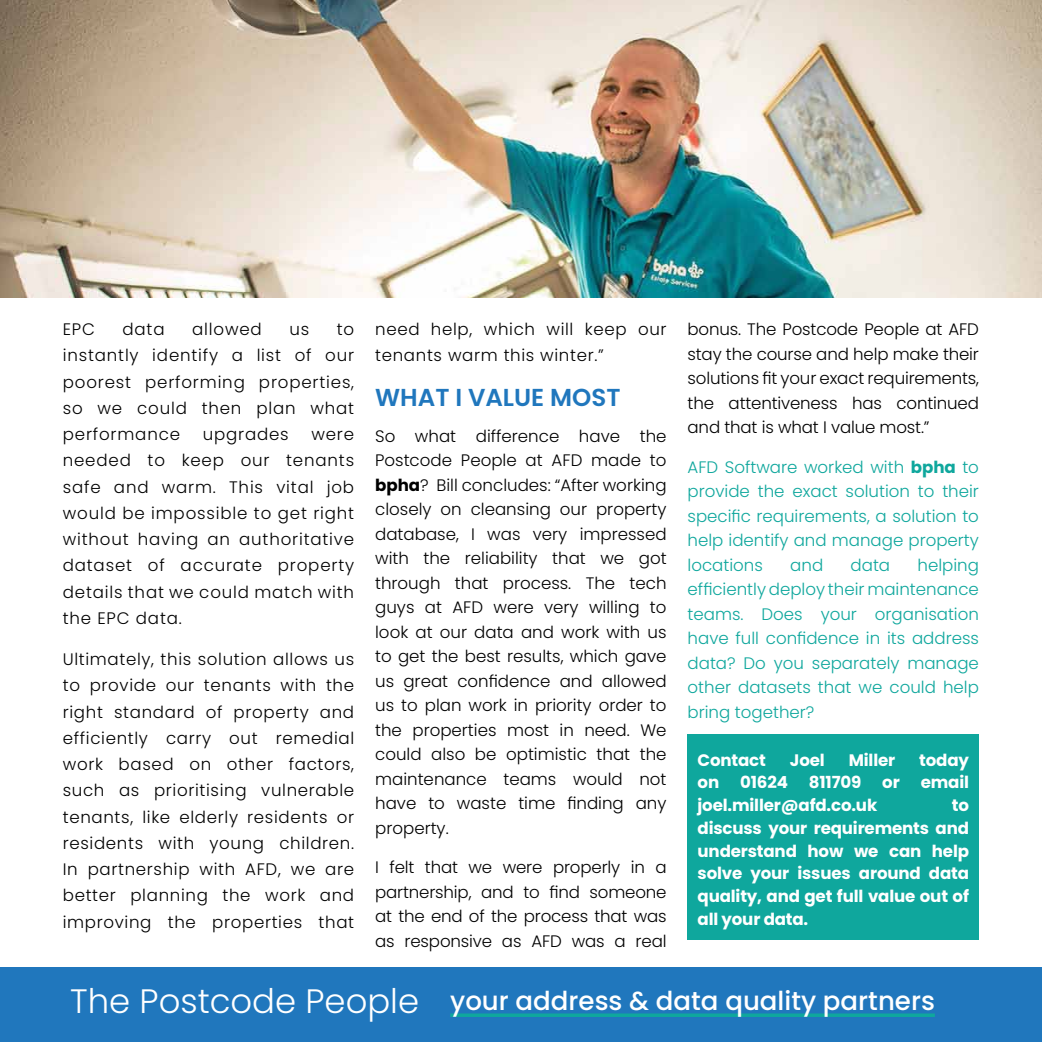
<style>
.page{position:relative;width:1042px;height:1042px;background:#fff}
.page>*{position:absolute;margin:0;border:0;box-sizing:border-box;transform-origin:0 0}
.t1{font:500 26.07px "Poppins";color:#fff}
.t2{font:600 24.5px "Poppins";color:#2077bd}
.t3{font:300 16.62px/24.5px "Poppins";letter-spacing:.04em;color:#000;text-align:justify}
.t4{font:300 16.62px/24.5px "Poppins";color:#0fa79d;text-align:justify}
.t5{font:16.62px/22.8px "Poppins";letter-spacing:-.01em;color:#fff;text-align:justify}
.s1{font-weight:400}
.s2{font-weight:300;font-size:33.77px}
</style>
<div class="page">
<div style="left:0;top:968px;width:1042px;height:74px;background:#2077bd"></div>
<svg style="left:450px;top:1013px;width:485px;height:4px;fill:#0fa69d"></svg>
<img style="left:0;top:0;width:1042px;height:298px">
<div style="left:687px;top:734px;width:292px;height:205px;background:#0fa79d"></div>
<p class="t3" style="left:63px;top:317px;width:34px">EPC</p>
<p class="t3" style="left:123px;top:317px;width:44px">data</p>
<p class="t3" style="left:192px;top:317px;width:71px">allowed</p>
<p class="t3" style="left:289px;top:317px;width:21px">us</p>
<p class="t3" style="left:63px;top:316px;width:293px;line-height:26.2px;text-indent:274px">to instantly identify a list of our poorest performing properties, so we could then plan what performance</p>
<p class="t3" style="left:203px;top:422px;width:88px">upgrades</p>
<p class="t3" style="left:63px;top:421px;width:293px;line-height:26.2px;text-indent:249px">were needed to keep our tenants safe and warm. This vital job would be impossible to get right without having an authoritative dataset of accurate property details that we could match with the EPC data.</p>
<p class="t3" style="left:63px;top:646px;width:293px;line-height:26.2px">Ultimately, this solution allows us to provide our tenants with the right standard of property and efficiently carry out remedial work based on other factors, such as prioritising vulnerable tenants, like elderly residents or residents with young children.<br>In partnership with AFD, we are better planning the work and improving the properties that</p>
<p class="t3" style="left:375px;top:316px;width:293px;line-height:26.2px">need help, which will keep our tenants warm this winter.”</p>
<h2 class="t2" style="left:375px;top:383px;width:42px">WHAT</h2>
<h2 class="t2" style="left:455px;top:383px;width:151px">I VALUE MOST</h2>
<p class="t3" style="left:375px;top:424px;width:293px">So what difference have the Postcode People at AFD made to <span class="s1">bpha</span>? Bill concludes: “After working closely on cleansing our property database, I was very impressed with the reliability that we got through that process. The tech guys at AFD were very willing to look at our data and work with us to get the best results, which gave us great confidence and allowed us to plan work in priority order to the properties most in need. We could also be optimistic that the maintenance teams would not have to waste time finding any property.</p>
<p class="t3" style="left:375px;top:855px;width:293px">I felt that we were properly in a partnership, and to find someone at the end of the process that was as responsive as AFD was a real</p>
<p class="t3" style="left:687px;top:317px;width:293px">bonus. The Postcode People at AFD stay the course and help make their solutions fit your exact requirements, the attentiveness has continued and that is what I value most.”</p>
<p class="t4" style="left:687px;top:454px;width:293px">AFD Software worked with <span class="s1">bpha</span> to provide the exact solution to their specific requirements, a solution to help identify and manage property locations</p>
<p class="t4" style="left:687px;top:552px;width:293px;text-indent:230px">helping efficiently deploy their maintenance teams. Does your organisation have full confidence in its address data? Do you separately manage other datasets that we could help bring together?</p>
<p class="t4" style="left:790px;top:552px;width:34px">and</p>
<p class="t4" style="left:850px;top:552px;width:41px">data</p>
<p class="t5" style="left:697px;top:748px;width:70px">Contact</p>
<p class="t5" style="left:790px;top:748px;width:36px">Joel</p>
<p class="t5" style="left:849px;top:748px;width:48px">Miller</p>
<p class="t5" style="left:919px;top:748px;width:51px">today</p>
<p class="t5" style="left:697px;top:771px;width:23px">on</p>
<p class="t5" style="left:740px;top:771px;width:49px">01624</p>
<p class="t5" style="left:809px;top:771px;width:54px">811709</p>
<p class="t5" style="left:882px;top:771px;width:19px">or</p>
<p class="t5" style="left:921px;top:771px;width:50px">email</p>
<p class="t5" style="left:697px;top:794px;width:181px">joel.miller@afd.co.uk</p>
<p class="t5" style="left:697px;top:794px;width:273px;text-indent:254px">to discuss your requirements and understand how we can help solve your issues around data quality, and get full value out of all your data.</p>
<h1 class="t1" style="left:70px;top:986px;width:866px"><span class="s2">The Postcode People</span> your address &amp; data quality partners</h1>
</div>
